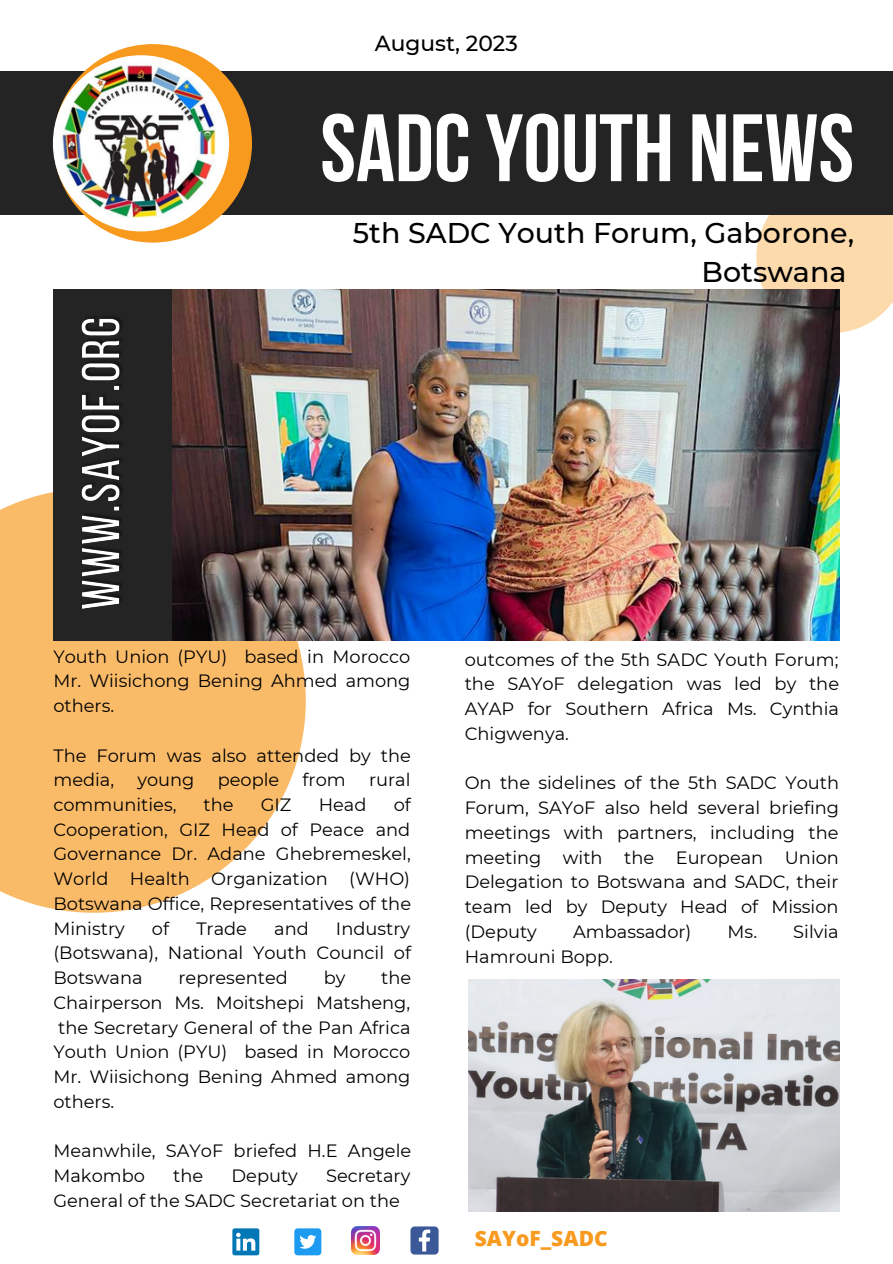
<style>
.page{position:relative;width:893px;height:1264px;background:#fff}
.page>*{position:absolute;margin:0;border:0;box-sizing:border-box;transform-origin:0 0}
.t1{font:700 95.4px "Bebas Neue";color:#fff}
.t2{font:500 28.5px/39.3px "Montserrat";color:#000;text-align:right}
.t3{font:500 21.75px "Montserrat";color:#000}
.t4{font:800 21px "Open Sans";color:#f89a1e}
.t5{font:17.85px/24.8px "Montserrat";color:#000;text-align:justify}
</style>
<div class="page">
<svg style="left:756px;top:215px;width:136px;height:118px;background:#fbdbb1"></svg>
<div style="left:0;top:71px;width:892px;height:144px;background:#242424"></div>
<svg style="left:0;top:492px;width:306px;height:420px;background:#fac27a"></svg>
<div style="left:53px;top:289px;width:340px;height:351px;background:#242424"></div>
<img style="left:172px;top:289px;width:667px;height:351px">
<div style="left:53px;top:44px;width:199px;height:198px;background:#f89a1e;border-radius:50%"></div>
<img style="left:53px;top:55px;width:176px;height:176px;border-radius:50%">
<div style="left:294px;top:1228px;width:27px;height:27px;background:#1d9bf0;border-radius:3px"></div>
<svg style="left:299px;top:1235px;width:17px;height:13px"></svg>
<img style="left:352px;top:1226px;width:28px;height:28px">
<svg style="left:410px;top:1226px;width:28px;height:28px"></svg>
<img style="left:468px;top:979px;width:371px;height:232px">
<svg style="left:232px;top:1228px;width:27px;height:27px"></svg>
<img style="left:81px;top:317px;width:41px;height:292px">
<p class="t3" style="left:375px;top:30px;width:144px">August, 2023</p>
<p class="t1" style="left:320px;top:110px;width:535px">SADCYOUTH NEWS</p>
<p class="t2" style="left:353px;top:213px;width:502px">5th SADC Youth Forum, Gaborone,<br>Botswana</p>
<p class="t5" style="left:53px;top:643px;width:358px">Youth Union (PYU) based in Morocco Mr. Wiisichong Bening Ahmed among others.</p>
<p class="t5" style="left:53px;top:742px;width:359px">The Forum was also attended by the media,</p>
<p class="t5" style="left:137px;top:767px;width:59px">young</p>
<p class="t5" style="left:218px;top:767px;width:63px">people</p>
<p class="t5" style="left:302px;top:767px;width:45px">from</p>
<p class="t5" style="left:369px;top:767px;width:43px">rural</p>
<p class="t5" style="left:53px;top:792px;width:124px">communities,</p>
<p class="t5" style="left:204px;top:792px;width:32px">the</p>
<p class="t5" style="left:261px;top:792px;width:32px">GIZ</p>
<p class="t5" style="left:319px;top:792px;width:49px">Head</p>
<p class="t5" style="left:53px;top:792px;width:359px;text-indent:340px">of Cooperation, GIZ Head of Peace and Governance Dr. Adane Ghebremeskel, World Health Organization (WHO)<br>Botswana Office, Representatives of the Ministry</p>
<p class="t5" style="left:152px;top:915px;width:19px">of</p>
<p class="t5" style="left:196px;top:915px;width:52px">Trade</p>
<p class="t5" style="left:274px;top:915px;width:36px">and</p>
<p class="t5" style="left:53px;top:915px;width:359px;text-indent:282px">Industry (Botswana), National Youth Council of Botswana</p>
<p class="t5" style="left:53px;top:965px;width:359px;text-indent:328px">the Chairperson Ms. Moitshepi Matsheng, the Secretary General of the Pan Africa Youth Union (PYU) based in Morocco Mr. Wiisichong Bening Ahmed among others.</p>
<p class="t5" style="left:53px;top:1138px;width:359px">Meanwhile, SAYoF briefed H.E Angele<br>Makombo</p>
<p class="t5" style="left:178px;top:965px;width:111px">represented</p>
<p class="t5" style="left:323px;top:965px;width:23px">by</p>
<p class="t5" style="left:173px;top:1163px;width:32px">the</p>
<p class="t5" style="left:231px;top:1163px;width:68px">Deputy</p>
<p class="t5" style="left:53px;top:1163px;width:358px;text-indent:273px">Secretary<br>General of the SADC Secretariat on the</p>
<p class="t5" style="left:464px;top:647px;width:376px">outcomes of the 5th SADC Youth Forum; the SAYoF delegation was led by the AYAP for Southern Africa Ms. Cynthia Chigwenya.</p>
<p class="t5" style="left:464px;top:770px;width:376px">On the sidelines of the 5th SADC Youth Forum, SAYoF also held several briefing meetings with partners, including the meeting with the European Union Delegation to Botswana and SADC, their team led by Deputy Head of Mission (Deputy</p>
<p class="t5" style="left:573px;top:919px;width:120px">Ambassador)</p>
<p class="t5" style="left:727px;top:919px;width:113px">Ms. Silvia</p>
<p class="t5" style="left:464px;top:943px;width:150px">Hamrouni Bopp.</p>
<p class="t4" style="left:475px;top:1223px;width:134px">SAYoF_SADC</p>
</div>
